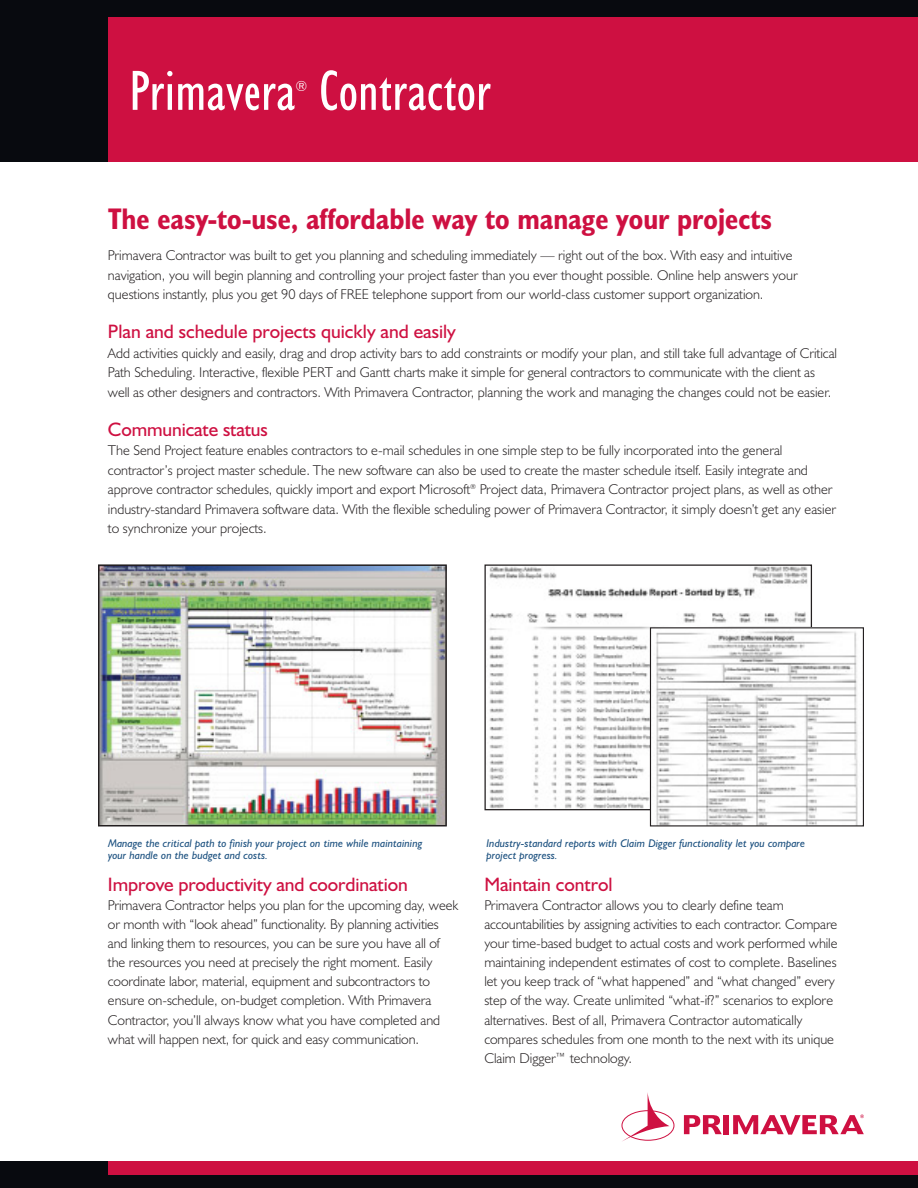
<style>
.page{position:relative;width:918px;height:1188px;background:#fff}
.page>*{position:absolute;margin:0;border:0;box-sizing:border-box;transform-origin:0 0}
.t1{font:condensed 57px "Humanist 521 BT";color:#fff}
.t2{font:700 condensed 30px "Humanist 521 BT";color:#ce1041}
.t3{font:19.5px "Humanist 521 BT";letter-spacing:-.005em;color:#ce1041}
.t4{font:300 14.25px/19px "Humanist 521 BT";color:#231f20}
.t5{font:condensed 14.25px "Humanist 521 BT";color:#fff}
.t6{font:italic 11.25px/12px "Humanist 521 BT";color:#1f5381}
</style>
<div class="page">
<div style="left:0;top:0;width:918px;height:162px;background:#ce1041"></div>
<div style="left:0;top:0;width:108px;height:162px;background:#080a0f"></div>
<div style="left:0;top:0;width:918px;height:16px;background:#080a0f"></div>
<svg style="left:684px;top:1115px;width:38px;height:19px"></svg>
<div style="left:724px;top:1115px;width:5px;height:19px;background:#ce1041"></div>
<div style="left:622px;top:1110px;width:52px;height:30px;border:1px solid #ce1041;border-radius:50%"></div>
<svg style="left:621px;top:1092px;width:49px;height:50px"></svg>
<svg style="left:733px;top:1115px;width:131px;height:20px"></svg>
<div style="left:0;top:1174px;width:918px;height:14px;background:#080a0f"></div>
<div style="left:0;top:1161px;width:918px;height:13px;background:#ce1041"></div>
<div style="left:0;top:1161px;width:108px;height:13px;background:#080a0f"></div>
<img style="left:101px;top:567px;width:343px;height:257px">
<div style="left:98px;top:564px;width:349px;height:263px;border:2px solid #231f20"></div>
<img style="left:486px;top:566px;width:324px;height:242px">
<img style="left:652px;top:629px;width:206px;height:195px">
<div style="left:650px;top:627px;width:214px;height:199px;border:1px solid #231f20"></div>
<h1 class="t1" style="left:129px;top:69px;width:364px">Primavera Contractor</h1>
<p class="t5" style="left:296px;top:81px;width:13px">®</p>
<h2 class="t2" style="left:108px;top:208px;width:666px">The easy-to-use, affordable way to manage your projects</h2>
<p class="t4" style="left:108px;top:247px;width:691px;line-height:19.5px">Primavera Contractor was built to get you planning and scheduling immediately — right out of the box. With easy and intuitive navigation, you will begin planning and controlling your project faster than you ever thought possible. Online help answers your questions instantly, plus you get 90 days of FREE telephone support from our world-class customer support organization.</p>
<h3 class="t3" style="left:108px;top:324px;width:349px">Plan and schedule projects quickly and easily</h3>
<p class="t4" style="left:108px;top:345px;width:731px;line-height:19.5px">Add activities quickly and easily, drag and drop activity bars to add constraints or modify your plan, and still take full advantage of Critical<br>Path Scheduling. Interactive, flexible PERT and Gantt charts make it simple for general contractors to communicate with the client as well as other designers and contractors. With Primavera Contractor, planning the work and managing the changes could not be easier.</p>
<h3 class="t3" style="left:108px;top:422px;width:161px">Communicate status</h3>
<p class="t4" style="left:108px;top:442px;width:730px;line-height:19.5px">The Send Project feature enables contractors to e-mail schedules in one simple step to be fully incorporated into the general contractor’s project master schedule. The new software can also be used to create the master schedule itself. Easily integrate and approve contractor schedules, quickly import and export Microsoft<sup>®</sup> Project data, Primavera Contractor project plans, as well as other industry-standard Primavera software data. With the flexible scheduling power of Primavera Contractor, it simply doesn’t get any easier to synchronize your projects.</p>
<p class="t6" style="left:108px;top:838px;width:316px">Manage the critical path to finish your project on time while maintaining your handle on the budget and costs.</p>
<p class="t6" style="left:486px;top:838px;width:320px">Industry-standard reports with Claim Digger functionality let you compare project progress.</p>
<h3 class="t3" style="left:108px;top:877px;width:301px">Improve productivity and coordination</h3>
<p class="t4" style="left:108px;top:897px;width:352px">Primavera Contractor helps you plan for the upcoming day, week or month with “look ahead” functionality. By planning activities and linking them to resources, you can be sure you have all of the resources you need at precisely the right moment. Easily coordinate labor, material, equipment and subcontractors to ensure on-schedule, on-budget completion. With Primavera Contractor, you’ll always know what you have completed and what will happen next, for quick and easy communication.</p>
<h3 class="t3" style="left:484px;top:877px;width:130px">Maintain control</h3>
<p class="t4" style="left:484px;top:897px;width:355px">Primavera Contractor allows you to clearly define team accountabilities by assigning activities to each contractor. Compare your time-based budget to actual costs and work performed while maintaining independent estimates of cost to complete. Baselines let you keep track of “what happened” and “what changed” every step of the way. Create unlimited “what-if?” scenarios to explore alternatives. Best of all, Primavera Contractor automatically compares schedules from one month to the next with its unique Claim Digger™ technology.</p>
</div>
